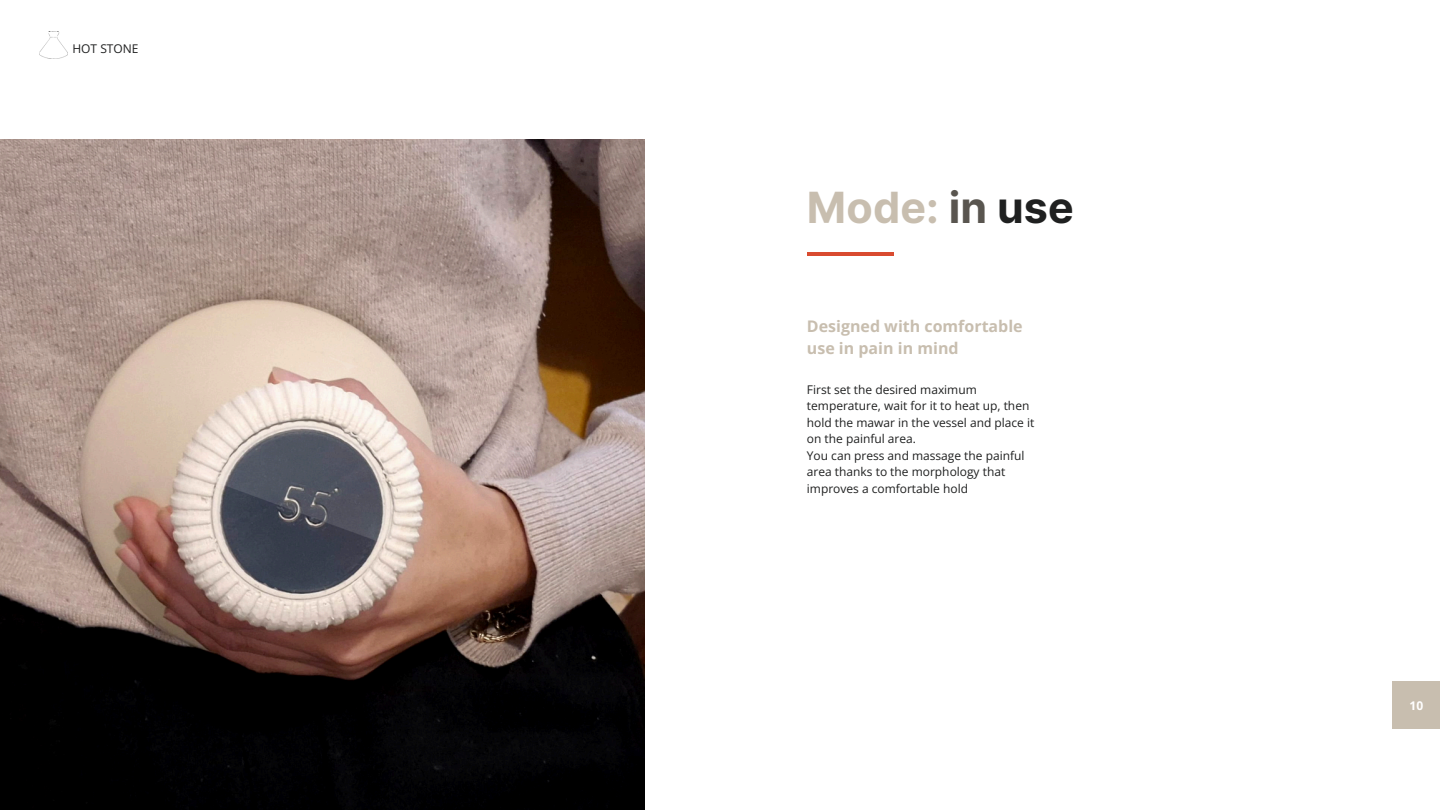
<style>
.page{position:relative;width:1440px;height:810px;background:#fff}
.page>*{position:absolute;margin:0;border:0;box-sizing:border-box;transform-origin:0 0}
.t1{font:700 43px "Inter";color:#c8beaf}
.t2{font:700 16px/21.8px "Open Sans";color:#c8beaf}
.t3{font:12px/16.5px "Open Sans";color:#1f2020}
.t4{font:700 12px "Open Sans";color:#fff}
.s1{color:#59554f}
.s2{color:#1f2020}
</style>
<div class="page">
<div style="left:1393px;top:682px;width:47px;height:47px;background:#c8beaf"></div>
<img style="left:0;top:139px;width:644px;height:671px">
<hr style="left:807px;top:252px;width:86px;height:4px;background:#d94b30">
<img style="left:40px;top:31px;width:28px;height:27px">
<p class="t3" style="left:72px;top:40px;width:68px">HOT STONE</p>
<h3 class="t1" style="left:807px;top:182px;width:268px">Mode: <span class="s1">in</span> <span class="s2">use</span></h3>
<h2 class="t2" style="left:807px;top:315px;width:217px">Designed with comfortable use in pain in mind</h2>
<p class="t3" style="left:807px;top:381px;width:229px">First set the desired maximum temperature, wait for it to heat up, then hold the mawar in the vessel and place it on the painful area.</p>
<h1 class="t3" style="left:807px;top:447px;width:219px">You can press and massage the painful area thanks to the morphology that improves a comfortable hold</h1>
<p class="t4" style="left:1410px;top:697px;width:15px">10</p>
</div>
